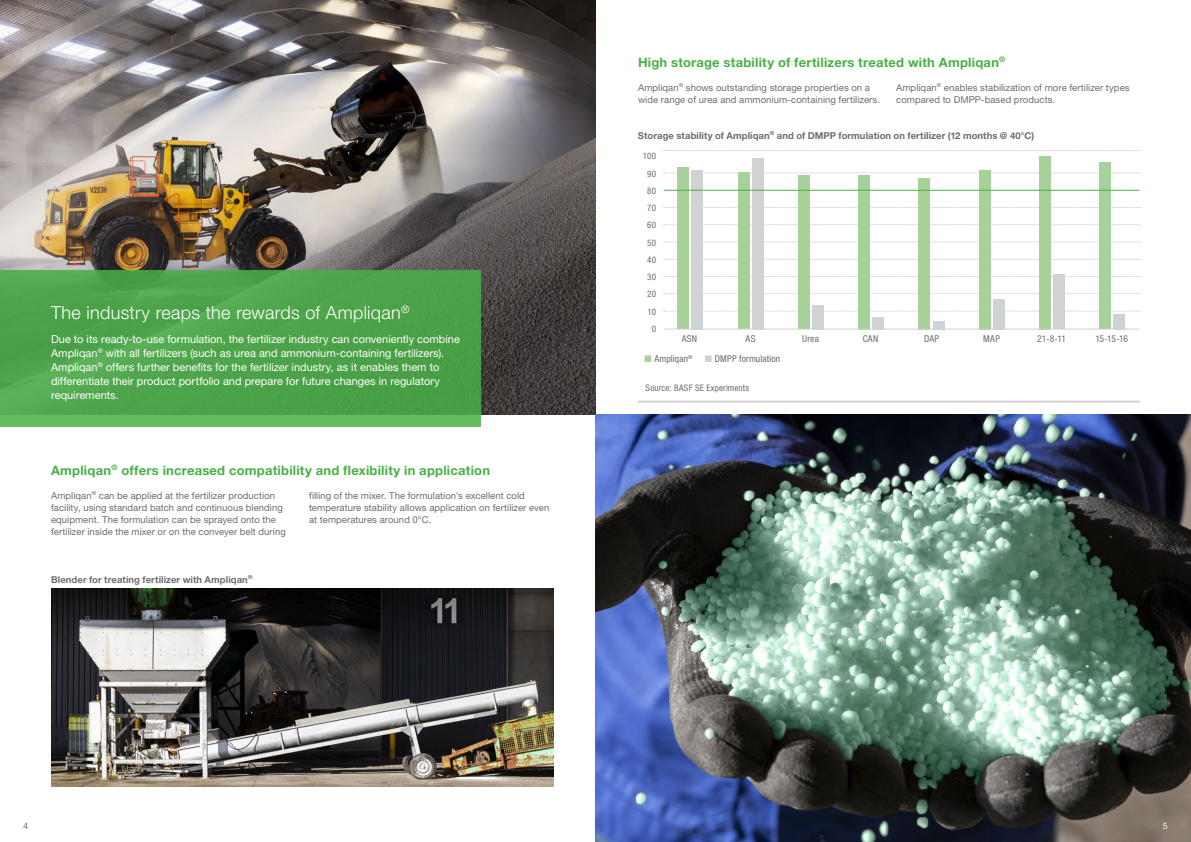
<style>
.page{position:relative;width:1191px;height:842px;background:#fff}
.page>*{position:absolute;margin:0;border:0;box-sizing:border-box;transform-origin:0 0}
.t1{font:300 18px "Helvetica Neue LT Std";letter-spacing:.015em;color:#fff}
.t2{font:700 13px "Helvetica Neue LT Std";letter-spacing:.015em;color:#49b045}
.t3{font:11px/14px "Helvetica Neue LT Std";color:#fff}
.t4{font:9.5px/12px "Helvetica Neue LT Std";letter-spacing:.005em;color:#6c6d70}
.t5{font:700 9.5px "Helvetica Neue LT Std";letter-spacing:.005em;color:#6c6d70}
.t6{font:condensed 9.5px "Helvetica Neue LT Std";letter-spacing:.015em;color:#6c6d70}
.t7{font:condensed 9px/17.2px "Helvetica Neue LT Std";letter-spacing:.025em;color:#6c6d70;text-align:right}
.t8{font:9px "Helvetica Neue LT Std";color:#6c6d70}
.t9{font:9px "Helvetica Neue LT Std";color:#fff}
.s1{color:#a6d198}
.s2{color:#d1d2d4}
</style>
<div class="page">
<img style="left:0;top:0;width:595px;height:415px">
<img style="left:51px;top:589px;width:502px;height:198px">
<img style="left:595px;top:415px;width:596px;height:427px">
<svg style="left:0;top:271px;width:481px;height:156px;background:#4ea54b"></svg>
<hr style="left:638px;top:401px;width:501px;height:2px;background:#d1d2d4">
<svg style="left:663px;top:150px;width:477px;height:1px"></svg>
<svg style="left:663px;top:173px;width:477px;height:1px"></svg>
<svg style="left:663px;top:207px;width:477px;height:1px"></svg>
<svg style="left:663px;top:224px;width:477px;height:1px"></svg>
<svg style="left:663px;top:242px;width:477px;height:1px"></svg>
<svg style="left:663px;top:259px;width:477px;height:1px"></svg>
<svg style="left:663px;top:276px;width:477px;height:1px"></svg>
<svg style="left:663px;top:311px;width:477px;height:1px"></svg>
<div style="left:677px;top:167px;width:12px;height:162px;background:#a6d198"></div>
<div style="left:691px;top:170px;width:12px;height:159px;background:#d1d2d4"></div>
<div style="left:738px;top:173px;width:11px;height:156px;background:#a6d198"></div>
<div style="left:752px;top:158px;width:11px;height:171px;background:#d1d2d4"></div>
<div style="left:798px;top:175px;width:11px;height:154px;background:#a6d198"></div>
<div style="left:812px;top:305px;width:11px;height:24px;background:#d1d2d4"></div>
<div style="left:858px;top:175px;width:11px;height:154px;background:#a6d198"></div>
<div style="left:872px;top:317px;width:12px;height:12px;background:#d1d2d4"></div>
<div style="left:918px;top:178px;width:12px;height:151px;background:#a6d198"></div>
<div style="left:932px;top:321px;width:12px;height:8px;background:#d1d2d4"></div>
<div style="left:979px;top:170px;width:11px;height:159px;background:#a6d198"></div>
<div style="left:993px;top:299px;width:11px;height:30px;background:#d1d2d4"></div>
<div style="left:1039px;top:156px;width:11px;height:173px;background:#a6d198"></div>
<div style="left:1053px;top:275px;width:11px;height:54px;background:#d1d2d4"></div>
<div style="left:1099px;top:163px;width:11px;height:166px;background:#a6d198"></div>
<div style="left:1113px;top:314px;width:12px;height:15px;background:#d1d2d4"></div>
<hr style="left:664px;top:329px;width:475px;height:1px;background:#d1d2d4">
<hr style="left:663px;top:190px;width:476px;height:1px;background:#49b045">
<h2 class="t2" style="left:638px;top:54px;width:369px">High storage stability of fertilizers treated with Ampliqan<sup>®</sup></h2>
<p class="t4" style="left:638px;top:81px;width:243px">Ampliqan<sup>®</sup> shows outstanding storage properties on a wide range of urea and ammonium-containing fertilizers.</p>
<p class="t4" style="left:896px;top:81px;width:235px">Ampliqan<sup>®</sup> enables stabilization of more fertilizer types compared to DMPP-based products.</p>
<h1 class="t1" style="left:51px;top:301px;width:360px">The industry reaps the rewards of Ampliqan<sup>®</sup></h1>
<p class="t3" style="left:51px;top:331px;width:410px">Due to its ready-to-use formulation, the fertilizer industry can conveniently combine Ampliqan<sup>®</sup> with all fertilizers (such as urea and ammonium-containing fertilizers).<br>Ampliqan<sup>®</sup> offers further benefits for the fertilizer industry, as it enables them to differentiate their product portfolio and prepare for future changes in regulatory requirements.</p>
<h2 class="t2" style="left:51px;top:462px;width:440px">Ampliqan<sup>®</sup> offers increased compatibility and flexibility in application</h2>
<p class="t4" style="left:51px;top:489px;width:236px">Ampliqan<sup>®</sup> can be applied at the fertilizer production facility, using standard batch and continuous blending equipment. The formulation can be sprayed onto the fertilizer inside the mixer or on the conveyer belt during</p>
<p class="t5" style="left:51px;top:573px;width:203px">Blender for treating fertilizer with Ampliqan<sup>®</sup></p>
<p class="t4" style="left:309px;top:489px;width:242px">filling of the mixer. The formulation's excellent cold temperature stability allows application on fertilizer even at temperatures around 0°C.</p>
<p class="t5" style="left:638px;top:129px;width:398px">Storage stability of Ampliqan<sup>®</sup> and of DMPP formulation on fertilizer (12 months @ 40°C)</p>
<p class="t7" style="left:643px;top:148px;width:15px">100<br>90<br>80<br>70<br>60<br>50<br>40<br>30<br>20<br>10<br>0</p>
<p class="t6" style="left:682px;top:333px;width:17px">ASN</p>
<p class="t6" style="left:745px;top:333px;width:11px">AS</p>
<p class="t6" style="left:802px;top:333px;width:18px">Urea</p>
<p class="t6" style="left:862px;top:333px;width:17px">CAN</p>
<p class="t6" style="left:924px;top:333px;width:17px">DAP</p>
<p class="t6" style="left:983px;top:333px;width:18px">MAP</p>
<p class="t6" style="left:1037px;top:333px;width:30px">21-8-11</p>
<p class="t6" style="left:1095px;top:333px;width:34px">15-15-16</p>
<p class="t6" style="left:644px;top:353px;width:50px"><span class="s1">■</span> Ampliqan<sup>®</sup></p>
<p class="t6" style="left:704px;top:353px;width:77px"><span class="s2">■</span> DMPP formulation</p>
<p class="t7" style="left:645px;top:379px;width:105px">Source: BASF SE Experiments</p>
<p class="t8" style="left:23px;top:820px;width:7px">4</p>
<p class="t9" style="left:1163px;top:820px;width:7px">5</p>
</div>
